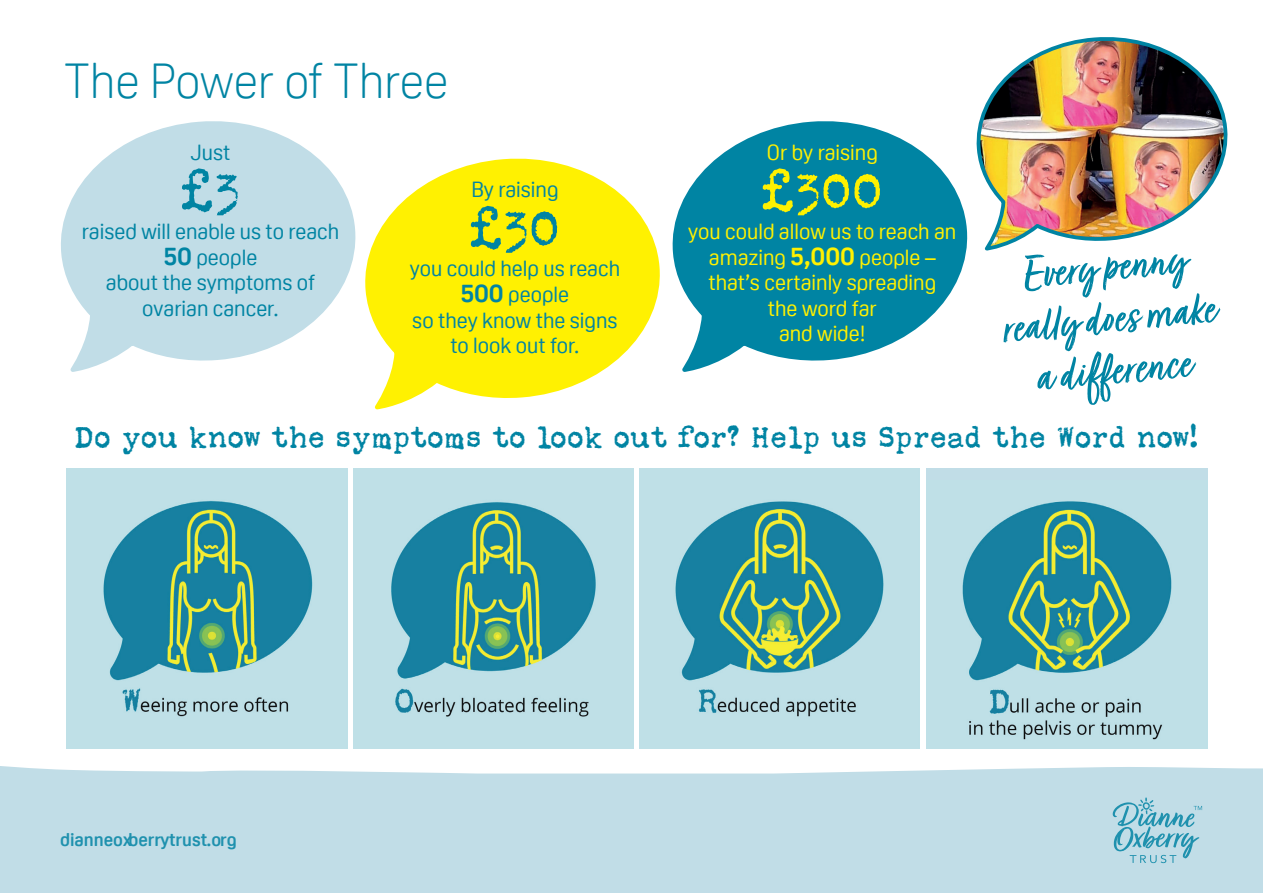
<style>
.page{position:relative;width:1263px;height:893px;background:#fff}
.page>*{position:absolute;margin:0;border:0;box-sizing:border-box;transform-origin:0 0}
.t1{font:53.4px "Sunflower";color:#0084a3}
.t2{font:53.4px "Sunflower";color:#fff101}
.t3{font:52.95px/51.8px "Turbinado Pro";color:#0084a3;text-align:center}
.t4{font:300 48px "Oscine";color:#0084a3}
.t5{font:28.5px "Sunflower";color:#0084a3}
.t6{font:21.3px/25.7px "Oscine";color:#0084a3;text-align:center}
.t7{font:21.3px/25.7px "Oscine";color:#fff101;text-align:center}
.t8{font:700 18px "Oscine";color:#1f91ae}
.s1{font-weight:700;font-size:25.65px}
</style>
<div class="page">
<svg style="left:0;top:766px;width:1263px;height:13px"></svg>
<div style="left:0;top:779px;width:1263px;height:114px;background:#c1dde7"></div>
<svg style="left:1113px;top:797px;width:89px;height:66px"></svg>
<img style="left:976px;top:37px;width:252px;height:214px">
<svg style="left:365px;top:158px;width:295px;height:252px"></svg>
<svg style="left:61px;top:121px;width:295px;height:251px"></svg>
<svg style="left:672px;top:121px;width:296px;height:251px"></svg>
<img style="left:67px;top:468px;width:280px;height:281px">
<img style="left:353px;top:468px;width:281px;height:281px">
<img style="left:639px;top:468px;width:281px;height:281px">
<div style="left:927px;top:468px;width:281px;height:281px;background:#c1dde7"></div>
<img style="left:962px;top:501px;width:210px;height:239px">
<h3 class="t4" style="left:64px;top:54px;width:386px">The Power of Three</h3>
<p class="t7" style="left:767px;top:140px;width:112px">Or by raising</p>
<h1 class="t2" style="left:762px;top:157px;width:123px">£300</h1>
<p class="t7" style="left:688px;top:219px;width:270px">you could allow us to reach an amazing <span class="s1">5,000</span> people – that’s certainly spreading<br>the word far<br>and wide!</p>
<p class="t6" style="left:191px;top:140px;width:41px">Just</p>
<h1 class="t1" style="left:181px;top:157px;width:61px">£3</h1>
<p class="t6" style="left:82px;top:219px;width:259px">raised will enable us to reach<br><span class="s1">50</span> people<br>about the symptoms of ovarian cancer.</p>
<p class="t6" style="left:471px;top:177px;width:89px">By raising</p>
<h1 class="t1" style="left:470px;top:195px;width:92px">£30</h1>
<p class="t6" style="left:410px;top:256px;width:212px">you could help us reach<br><span class="s1">500</span> people<br>so they know the signs to look out for.</p>
<h2 class="t3" style="left:995px;top:256px;width:217px;rotate:-6deg">Every penny really does make a difference</h2>
<h3 class="t5" style="left:74px;top:419px;width:1125px">Do you know the symptoms to look out for? Help us Spread the Word now!</h3>
<p class="t8" style="left:60px;top:830px;width:178px">dianneoxberrytrust.org</p>
</div>
